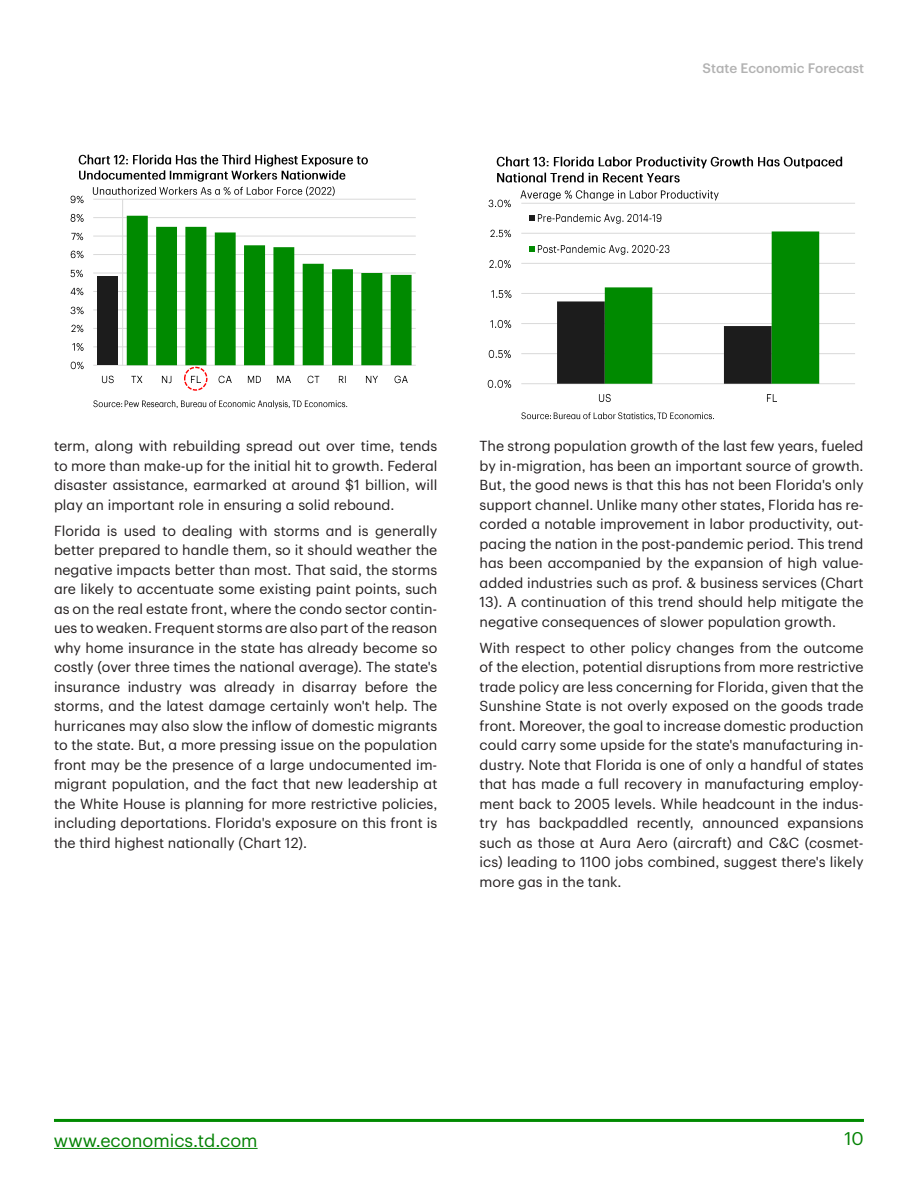
<style>
.page{position:relative;width:918px;height:1188px;background:#fff}
.page>*{position:absolute;margin:0;border:0;box-sizing:border-box;transform-origin:0 0}
.t1{font:18px "TD Graphik";color:#038203}
.Lower_South_text{font:14.25px/19.5px "TD Graphik";color:#231f20;text-align:justify}
.t2{font:500 13.5px "TD Graphik";color:#b2b2b2}
</style>
<div class="page">
<hr style="left:54px;top:1148px;width:204px;height:1px;background:#038203">
<hr style="left:54px;top:1119px;width:810px;height:3px;background:#008a00">
<hr style="left:521px;top:383px;width:334px;height:1px;background:#d9d9d9">
<hr style="left:521px;top:353px;width:334px;height:1px;background:#d9d9d9">
<hr style="left:521px;top:323px;width:334px;height:1px;background:#d9d9d9">
<hr style="left:521px;top:293px;width:334px;height:1px;background:#d9d9d9">
<hr style="left:521px;top:263px;width:334px;height:1px;background:#d9d9d9">
<hr style="left:521px;top:233px;width:334px;height:1px;background:#d9d9d9">
<hr style="left:521px;top:203px;width:334px;height:1px;background:#d9d9d9">
<svg style="left:557px;top:231px;width:262px;height:153px"></svg>
<img style="left:488px;top:379px;width:24px;height:9px">
<img style="left:489px;top:349px;width:22px;height:9px">
<img style="left:491px;top:319px;width:21px;height:9px">
<img style="left:492px;top:290px;width:20px;height:8px">
<img style="left:489px;top:259px;width:22px;height:9px">
<img style="left:490px;top:229px;width:22px;height:9px">
<img style="left:489px;top:199px;width:22px;height:9px">
<img style="left:598px;top:393px;width:13px;height:9px">
<img style="left:767px;top:394px;width:10px;height:8px">
<svg style="left:530px;top:215px;width:5px;height:6px"></svg>
<img style="left:538px;top:213px;width:124px;height:11px">
<svg style="left:530px;top:246px;width:5px;height:6px"></svg>
<img style="left:538px;top:242px;width:137px;height:12px">
<img style="left:521px;top:412px;width:30px;height:8px">
<img style="left:553px;top:412px;width:103px;height:8px">
<img style="left:657px;top:412px;width:57px;height:8px">
<img style="left:521px;top:190px;width:137px;height:10px">
<img style="left:660px;top:190px;width:59px;height:10px">
<img style="left:496px;top:156px;width:347px;height:13px">
<img style="left:497px;top:172px;width:183px;height:11px">
<hr style="left:93px;top:365px;width:323px;height:1px;background:#d9d9d9">
<hr style="left:93px;top:347px;width:323px;height:1px;background:#d9d9d9">
<hr style="left:93px;top:328px;width:323px;height:1px;background:#d9d9d9">
<hr style="left:93px;top:310px;width:323px;height:1px;background:#d9d9d9">
<hr style="left:93px;top:291px;width:323px;height:1px;background:#d9d9d9">
<hr style="left:93px;top:273px;width:323px;height:1px;background:#d9d9d9">
<hr style="left:93px;top:254px;width:323px;height:1px;background:#d9d9d9">
<hr style="left:93px;top:236px;width:323px;height:1px;background:#d9d9d9">
<hr style="left:93px;top:217px;width:323px;height:1px;background:#d9d9d9">
<hr style="left:93px;top:199px;width:323px;height:1px;background:#d9d9d9">
<div style="left:97px;top:277px;width:21px;height:88px;background:#1c1c1c"></div>
<svg style="left:127px;top:216px;width:285px;height:149px"></svg>
<img style="left:70px;top:361px;width:14px;height:9px">
<img style="left:73px;top:343px;width:11px;height:8px">
<img style="left:71px;top:324px;width:13px;height:9px">
<img style="left:71px;top:306px;width:13px;height:9px">
<img style="left:71px;top:287px;width:13px;height:9px">
<img style="left:71px;top:269px;width:12px;height:9px">
<img style="left:71px;top:250px;width:13px;height:9px">
<img style="left:72px;top:232px;width:12px;height:9px">
<img style="left:71px;top:213px;width:13px;height:9px">
<img style="left:71px;top:195px;width:13px;height:9px">
<img style="left:102px;top:375px;width:12px;height:9px">
<img style="left:132px;top:375px;width:11px;height:8px">
<img style="left:161px;top:375px;width:11px;height:9px">
<img style="left:191px;top:372px;width:15px;height:13px">
<img style="left:219px;top:375px;width:13px;height:9px">
<img style="left:247px;top:375px;width:14px;height:8px">
<img style="left:277px;top:375px;width:14px;height:8px">
<img style="left:307px;top:375px;width:13px;height:9px">
<svg style="left:338px;top:375px;width:8px;height:8px"></svg>
<img style="left:366px;top:375px;width:12px;height:8px">
<img style="left:395px;top:375px;width:13px;height:9px">
<img style="left:94px;top:400px;width:29px;height:8px">
<img style="left:124px;top:400px;width:166px;height:8px">
<img style="left:292px;top:400px;width:56px;height:8px">
<img style="left:93px;top:186px;width:63px;height:9px">
<img style="left:159px;top:186px;width:176px;height:11px">
<hr style="left:122px;top:199px;width:1px;height:166px;background:#d9d9d9">
<div style="left:184px;top:367px;width:24px;height:24px;border:1px dashed #f00;border-radius:50%"></div>
<img style="left:78px;top:154px;width:290px;height:12px">
<img style="left:79px;top:166px;width:267px;height:15px">
<p class="t2" style="left:703px;top:58px;width:163px">State Economic Forecast</p>
<p class="Lower_South_text" style="left:54px;top:435px;width:385px">term, along with rebuilding spread out over time, tends to more than make-up for the initial hit to growth. Federal disaster assistance, earmarked at around $1 billion, will play an important role in ensuring a solid rebound.</p>
<p class="Lower_South_text" style="left:54px;top:520px;width:385px">Florida is used to dealing with storms and is generally better prepared to handle them, so it should weather the negative impacts better than most. That said, the storms are likely to accentuate some existing paint points, such as on the real estate front, where the condo sector contin&shy;ues to weaken. Frequent storms are also part of the reason why home insurance in the state has already become so costly (over three times the national average). The state's insurance industry was already in disarray before the storms, and the latest damage certainly won't help. The hurricanes may also slow the inflow of domestic migrants to the state. But, a more pressing issue on the population front may be the presence of a large undocumented im&shy;migrant population, and the fact that new leadership at the White House is planning for more restrictive policies, including deportations. Florida's exposure on this front is the third highest nationally (Chart 12).</p>
<p class="Lower_South_text" style="left:480px;top:435px;width:386px">The strong population growth of the last few years, fueled by in-migration, has been an important source of growth.<br>But, the good news is that this has not been Florida's only support channel. Unlike many other states, Florida has re&shy;corded a notable improvement in labor productivity, out&shy;pacing the nation in the post-pandemic period. This trend has been accompanied by the expansion of high value&shy;added industries such as prof. &amp; business services (Chart 13). A continuation of this trend should help mitigate the negative consequences of slower population growth.</p>
<p class="Lower_South_text" style="left:480px;top:637px;width:385px">With respect to other policy changes from the outcome of the election, potential disruptions from more restrictive trade policy are less concerning for Florida, given that the Sunshine State is not overly exposed on the goods trade front. Moreover, the goal to increase domestic production could carry some upside for the state's manufacturing in&shy;dustry. Note that Florida is one of only a handful of states that has made a full recovery in manufacturing employ&shy;ment back to 2005 levels. While headcount in the indus&shy;try has backpaddled recently, announced expansions such as those at Aura Aero (aircraft) and C&amp;C (cosmet&shy;ics) leading to 1100 jobs combined, suggest there's likely more gas in the tank.</p>
<p class="t1" style="left:54px;top:1127px;width:205px">www.economics.td.com</p>
<p class="t1" style="left:844px;top:1125px;width:21px">10</p>
</div>
